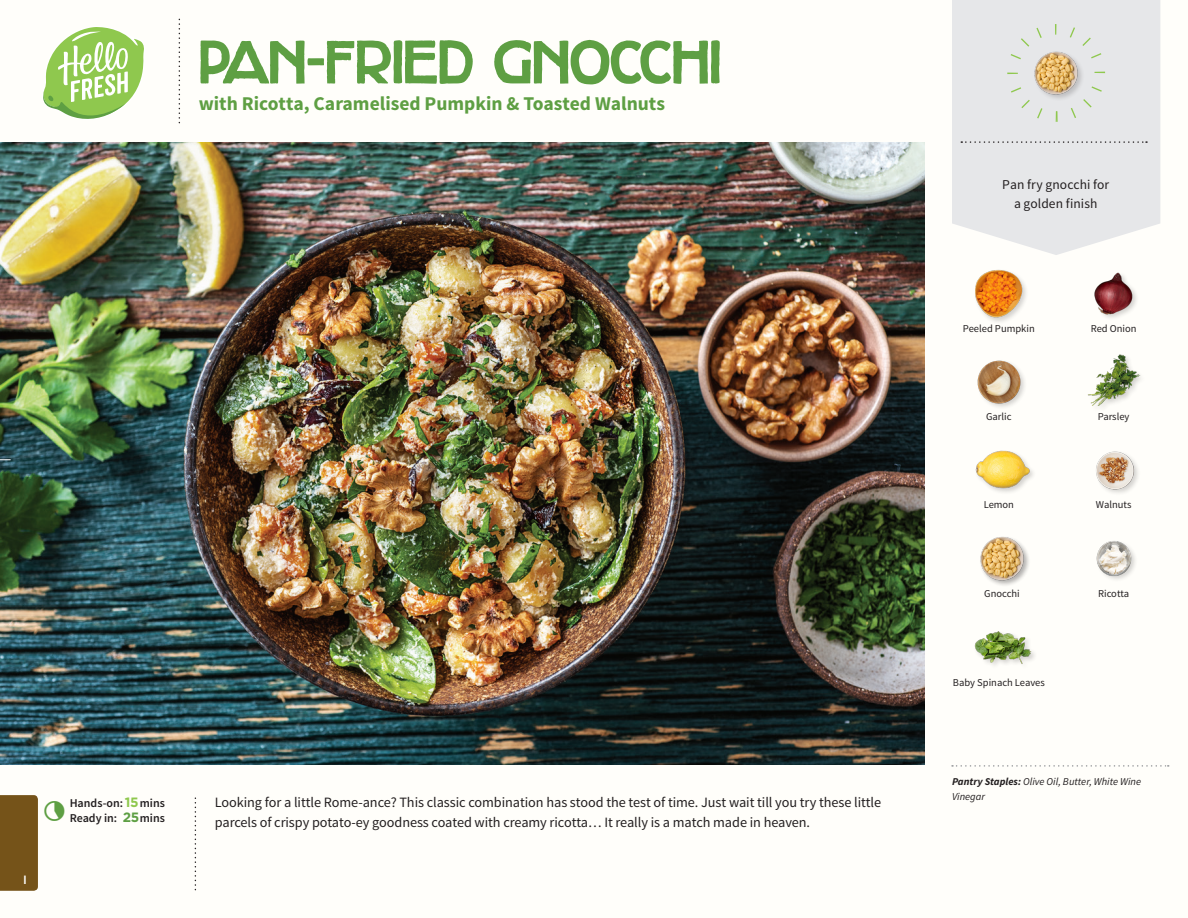
<style>
.page{position:relative;width:1188px;height:918px;background:#fffefa}
.page>*{position:absolute;margin:0;border:0;box-sizing:border-box;transform-origin:0 0}
.T09_EUROPE{font:60px "Chancellor";letter-spacing:-.01em;color:#5e9f43}
.T09_EUROPE-2{font:700 19.5px "Source Sans Pro";color:#5e9f43}
._05_Story{font:14.25px/19.5px "Source Sans Pro";letter-spacing:-.005em;color:#231f20}
._02_Hello{font:13.5px/18.9px "Source Sans Pro";letter-spacing:.005em;color:#231f20;text-align:center}
._04_Intro{font:600 12px "Source Sans Pro";color:#231f20}
.T16_ITALIAN{font:500 12px "Gotham";color:#fff}
._18_FRONT_ingredient{font:10.5px "Source Sans Pro";color:#231f20}
._18_1_Pantry_Item{font:italic 10.5px/15px "Source Sans Pro";color:#231f20}
.s1{font-family:"Gotham";font-weight:700;font-size:13.5px;color:#8fc84e}
.s2{font-family:"Gotham";font-weight:700;font-size:13.5px;color:#5e9f43}
.s3{font-weight:700}
</style>
<div class="page">
<svg style="left:43px;top:27px;width:101px;height:92px"></svg>
<img style="left:1096px;top:451px;width:42px;height:42px">
<img style="left:1096px;top:541px;width:39px;height:39px">
<img style="left:975px;top:450px;width:57px;height:42px">
<img style="left:980px;top:536px;width:49px;height:50px">
<div style="left:974px;top:630px;width:64px;height:41px;background:#231f20;opacity:.2"></div>
<img style="left:974px;top:630px;width:58px;height:41px">
<img style="left:1088px;top:354px;width:53px;height:53px">
<img style="left:977px;top:360px;width:48px;height:47px">
<img style="left:1094px;top:272px;width:43px;height:46px">
<img style="left:975px;top:269px;width:51px;height:53px">
<svg style="left:952px;top:0;width:208px;height:255px;background:#e7e8ea"></svg>
<svg style="left:961px;top:141px;width:186px;height:2px"></svg>
<img style="left:1027px;top:44px;width:58px;height:58px">
<div style="left:1007px;top:24px;width:98px;height:98px;border:11px dashed #8fc84e;border-radius:50%"></div>
<img style="left:0;top:142px;width:925px;height:623px">
<svg style="left:952px;top:765px;width:217px;height:2px"></svg>
<div style="left:0;top:795px;width:38px;height:96px;background:#755319"></div>
<p class="T09_EUROPE" style="left:199px;top:29px;width:524px">PAN-FRIED GNOCCHI</p>
<p class="T09_EUROPE-2" style="left:199px;top:91px;width:468px">with Ricotta, Caramelised Pumpkin &amp; Toasted Walnuts</p>
<p class="T16_ITALIAN" style="left:23px;top:872px;width:5px">I</p>
<p class="_04_Intro" style="left:70px;top:796px;width:97px">Hands-on: <span class="s1">15</span>mins</p>
<p class="_04_Intro" style="left:70px;top:811px;width:97px">Ready in: <span class="s2">25</span>mins</p>
<p class="_05_Story" style="left:215px;top:793px;width:668px">Looking for a little Rome-ance? This classic combination has stood the test of time. Just wait till you try these little parcels of crispy potato-ey goodness coated with creamy ricotta… It really is a match made in heaven.</p>
<p class="_02_Hello" style="left:1002px;top:175px;width:109px">Pan fry gnocchi for a golden finish</p>
<p class="_18_FRONT_ingredient" style="left:963px;top:322px;width:73px">Peeled Pumpkin</p>
<p class="_18_FRONT_ingredient" style="left:1091px;top:322px;width:47px">Red Onion</p>
<p class="_18_FRONT_ingredient" style="left:986px;top:410px;width:27px">Garlic</p>
<p class="_18_FRONT_ingredient" style="left:1098px;top:410px;width:33px">Parsley</p>
<p class="_18_FRONT_ingredient" style="left:984px;top:498px;width:32px">Lemon</p>
<p class="_18_FRONT_ingredient" style="left:1096px;top:498px;width:37px">Walnuts</p>
<p class="_18_FRONT_ingredient" style="left:984px;top:587px;width:37px">Gnocchi</p>
<p class="_18_FRONT_ingredient" style="left:1098px;top:587px;width:33px">Ricotta</p>
<p class="_18_FRONT_ingredient" style="left:953px;top:676px;width:93px">Baby Spinach Leaves</p>
<p class="_18_1_Pantry_Item" style="left:952px;top:774px;width:191px"><span class="s3">Pantry Staples:</span> Olive Oil, Butter, White Wine<br>Vinegar</p>
</div>
